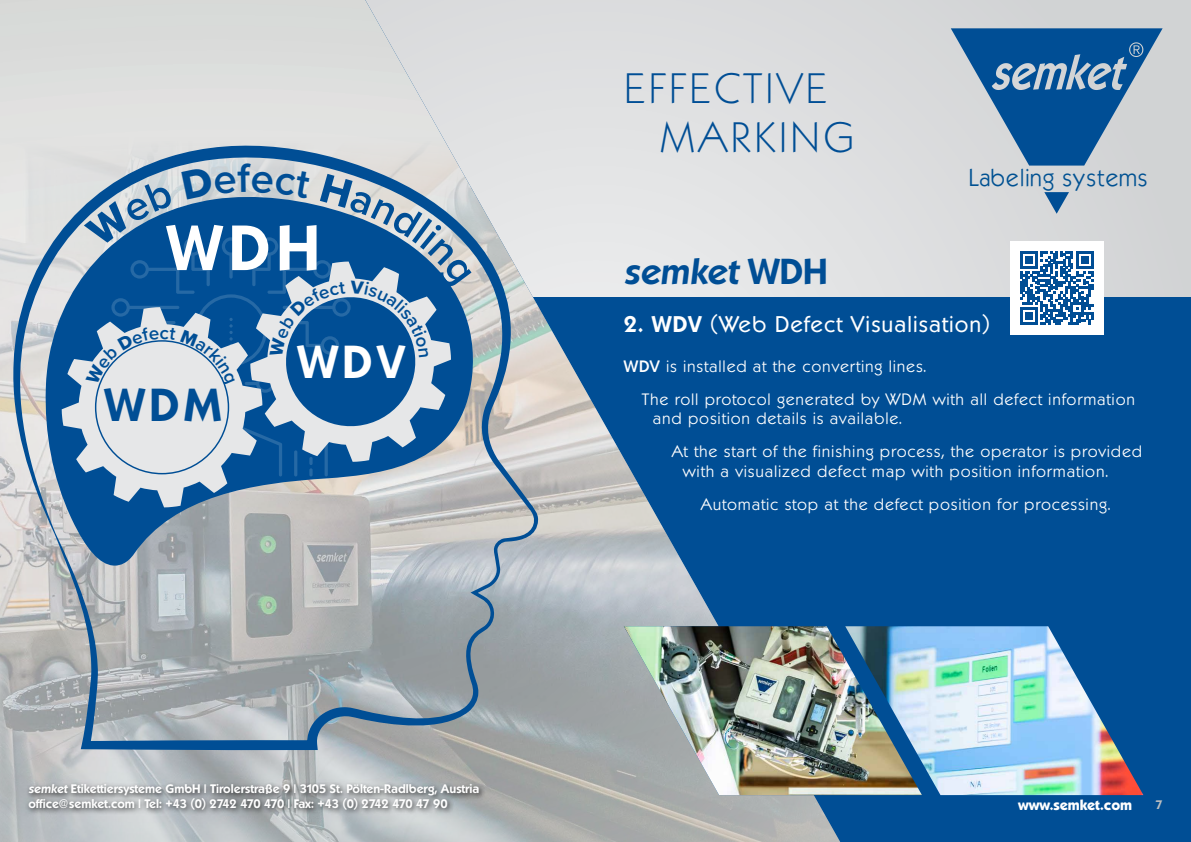
<style>
.page{position:relative;width:1191px;height:842px;background:#dcddde}
.page>*{position:absolute;margin:0;border:0;box-sizing:border-box;transform-origin:0 0}
.t1{font:700 61.8px "Koblenz Serial";color:#fff}
.t2{font:700 44.8px "Koblenz Serial";color:#fff}
.t3{font:700 44.8px "Koblenz Serial";color:#004e95}
.t4{font:200 41.2px/49.4px "Koblenz Serial";letter-spacing:.07em;color:#004e95}
.t5{font:italic 700 35px "Koblenz Serial";color:#004e95}
.t6{font:22px "Koblenz Serial";letter-spacing:.05em;color:#fff}
.t7{font:21.8px "semket";color:#005192}
.t8{font:300 16px/33.4px "Koblenz Serial";letter-spacing:.05em;color:#fff}
.t9{font:800 14px "Koblenz Serial";color:#fff}
.t10{font:700 12px/14.4px "Koblenz Serial";color:#fff}
.t11{font:700 12px "Koblenz Serial";color:#bcbec0}
.s1{font-style:italic}
.s2{font-style:normal}
.s3{font-weight:700}
.s4{font-weight:500}
</style>
<div class="page">
<div style="left:0;top:297px;width:1191px;height:545px;background:#004e95"></div>
<svg style="left:950px;top:28px;width:212px;height:186px"></svg>
<img style="left:0;top:132px;width:840px;height:710px">
<svg style="left:11px;top:135px;width:527px;height:615px"></svg>
<svg style="left:44px;top:193px;width:433px;height:373px"></svg>
<img style="left:624px;top:626px;width:221px;height:169px">
<img style="left:845px;top:626px;width:298px;height:169px">
<div style="left:1009px;top:241px;width:94px;height:94px;background:#fff"></div>
<svg style="left:1020px;top:251px;width:73px;height:74px"></svg>
<div style="left:26px;top:781px;width:460px;height:35px;background:#000;opacity:.75"></div>
<svg style="left:62px;top:164px;width:410px;height:343px"></svg>
<h1 class="t1" style="left:167px;top:210px;width:155px">WDH</h1>
<h2 class="t3" style="left:104px;top:378px;width:118px">WDM</h2>
<h2 class="t2" style="left:297px;top:334px;width:109px">WDV</h2>
<p class="t10" style="left:28px;top:782px;width:452px"><span class="s1">semket</span> Etikettiersysteme GmbH | Tirolerstraße 9 | 3105 St. Pölten-Radlberg, Austria office@semket.com | Tel: +43 (0) 2742 470 470 | Fax: +43 (0) 2742 470 47 90</p>
<p class="t10" style="left:294px;top:782px;width:190px">3105 St. Pölten-Radlberg, AUSTRIA</p>
<h3 class="t4" style="left:660px;top:63px;width:196px;text-indent:-36px">EFFECTIVE<br>MARKING</h3>
<h3 class="t7" style="left:968px;top:164px;width:181px">Labeling systems</h3>
<h3 class="t5" style="left:624px;top:250px;width:205px">semket <span class="s2">WDH</span></h3>
<h3 class="t6" style="left:624px;top:311px;width:367px"><span class="s3">2. WDV</span> (Web Defect Visualisation)</h3>
<p class="t8" style="left:642px;top:349px;width:495px;text-indent:-18px"><span class="s4">WDV</span> is installed at the converting lines.<br>The roll protocol generated by WDM with all defect information</p>
<p class="t8" style="left:672px;top:402px;width:472px;text-indent:-19px">and position details is available.<br>At the start of the finishing process, the operator is provided</p>
<p class="t8" style="left:683px;top:454px;width:429px;text-align:right">with a visualized defect map with position information.<br>Automatic stop at the defect position for processing.</p>
<p class="t9" style="left:1018px;top:796px;width:116px">www.semket.com</p>
<p class="t11" style="left:1155px;top:798px;width:9px">7</p>
</div>
